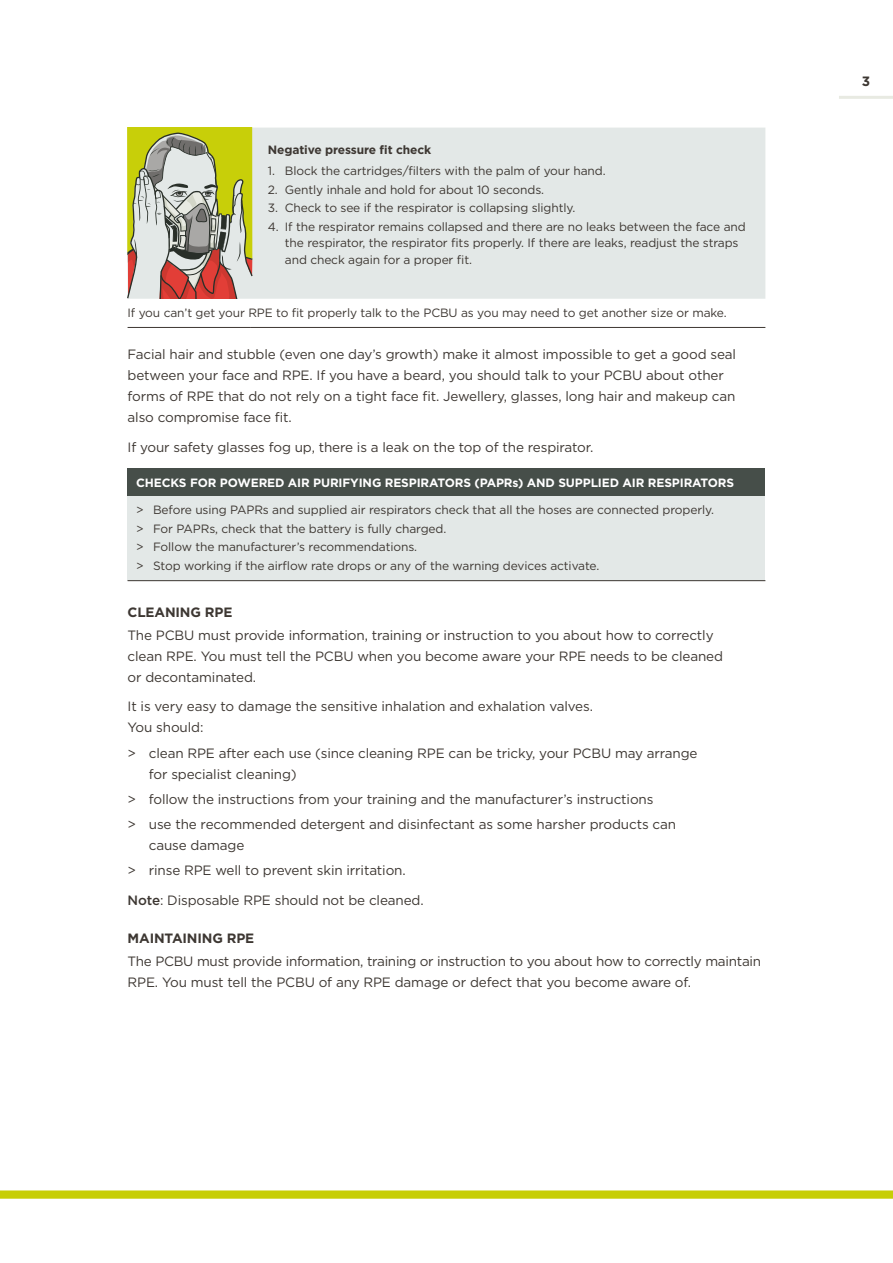
<style>
.page{position:relative;width:893px;height:1263px;background:#fff}
.page>*{position:absolute;margin:0;border:0;box-sizing:border-box;transform-origin:0 0}
.t1{font:13.5px/21px "Gotham";letter-spacing:-.01em;color:#3d3732}
.t2{font:700 13.5px "Gotham";letter-spacing:-.01em;color:#3d3732}
.t3{font:12px/18.6px "Gotham";letter-spacing:-.01em;color:#3d3732}
.t4{font:700 12px "Gotham";letter-spacing:-.01em;color:#fff}
.t5{font:700 12px "Gotham";letter-spacing:-.01em;color:#3d3732}
.s1{font-weight:500}
</style>
<div class="page">
<svg style="left:0;top:1190px;width:893px;height:9px;background:#cbd21a"></svg>
<div style="left:252px;top:128px;width:513px;height:171px;background:#e3e8e7"></div>
<hr style="left:128px;top:327px;width:123px;height:1px;background:#3d3732">
<hr style="left:251px;top:327px;width:514px;height:1px;background:#3d3732">
<svg style="left:128px;top:128px;width:124px;height:171px;background:#baae7c"></svg>
<div style="left:128px;top:469px;width:637px;height:27px;background:#464e49"></div>
<div style="left:128px;top:496px;width:637px;height:85px;background:#e3e8e7"></div>
<hr style="left:128px;top:580px;width:637px;height:1px;background:#3d3732">
<hr style="left:839px;top:96px;width:54px;height:3px;background:#e8eae2">
<p class="t5" style="left:268px;top:142px;width:165px">Negative pressure fit check</p>
<p class="t3" style="left:268px;top:161px;width:339px">1. Block the cartridges/filters with the palm of your hand.</p>
<p class="t3" style="left:268px;top:180px;width:278px">2. Gently inhale and hold for about 10 seconds.</p>
<p class="t3" style="left:268px;top:198px;width:309px">3. Check to see if the respirator is collapsing slightly.</p>
<p class="t3" style="left:285px;top:218px;width:462px;line-height:16.5px;text-indent:-17px">4. If the respirator remains collapsed and there are no leaks between the face and the respirator, the respirator fits properly. If there are leaks, readjust the straps and check again for a proper fit.</p>
<p class="t3" style="left:128px;top:303px;width:601px">If you can’t get your RPE to fit properly talk to the PCBU as you may need to get another size or make.</p>
<p class="t1" style="left:128px;top:344px;width:610px">Facial hair and stubble (even one day’s growth) make it almost impossible to get a good seal between your face and RPE. If you have a beard, you should talk to your PCBU about other forms of RPE that do not rely on a tight face fit. Jewellery, glasses, long hair and makeup can also compromise face fit.</p>
<p class="t1" style="left:128px;top:436px;width:467px">If your safety glasses fog up, there is a leak on the top of the respirator.</p>
<p class="t4" style="left:136px;top:475px;width:600px">CHECKS FOR POWERED AIR PURIFYING RESPIRATORS (PAPRs) AND SUPPLIED AIR RESPIRATORS</p>
<p class="t3" style="left:136px;top:500px;width:579px">&gt; Before using PAPRs and supplied air respirators check that all the hoses are connected properly. &gt; For PAPRs, check that the battery is fully charged.<br>&gt; Follow the manufacturer’s recommendations.<br>&gt; Stop working if the airflow rate drops or any of the warning devices activate.</p>
<p class="t2" style="left:128px;top:603px;width:106px">CLEANING RPE</p>
<p class="t1" style="left:128px;top:624px;width:597px">The PCBU must provide information, training or instruction to you about how to correctly clean RPE. You must tell the PCBU when you become aware your RPE needs to be cleaned or decontaminated.</p>
<p class="t1" style="left:128px;top:696px;width:467px">It is very easy to damage the sensitive inhalation and exhalation valves.<br>You should:</p>
<p class="t1" style="left:149px;top:742px;width:550px;text-indent:-21px">&gt; clean RPE after each use (since cleaning RPE can be tricky, your PCBU may arrange for specialist cleaning)</p>
<p class="t1" style="left:128px;top:786px;width:550px;line-height:25.2px">&gt; follow the instructions from your training and the manufacturer’s instructions<br>&gt; use the recommended detergent and disinfectant as some harsher products can</p>
<p class="t1" style="left:128px;top:832px;width:280px;line-height:25.2px;text-indent:21px">cause damage<br>&gt; rinse RPE well to prevent skin irritation.</p>
<p class="t1" style="left:128px;top:889px;width:298px"><span class="s1">Note</span>: Disposable RPE should not be cleaned.</p>
<p class="t2" style="left:128px;top:929px;width:128px">MAINTAINING RPE</p>
<p class="t1" style="left:128px;top:950px;width:635px">The PCBU must provide information, training or instruction to you about how to correctly maintain<br>RPE. You must tell the PCBU of any RPE damage or defect that you become aware of.</p>
<p class="t2" style="left:862px;top:72px;width:10px">3</p>
</div>
